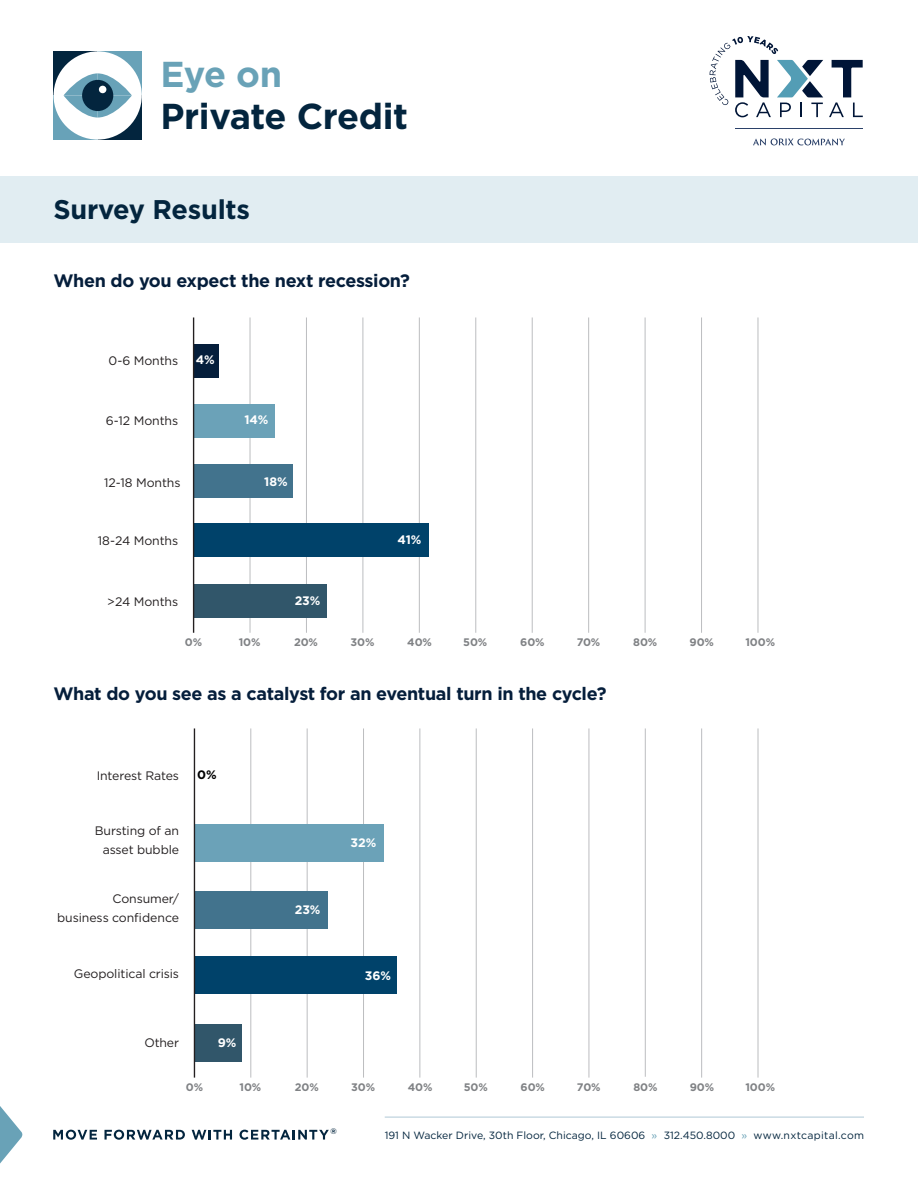
<style>
.page{position:relative;width:918px;height:1188px;background:#fff}
.page>*{position:absolute;margin:0;border:0;box-sizing:border-box;transform-origin:0 0}
.body_copy{font:700 36px "Gotham";letter-spacing:-.01em;color:#03253e}
.body_copy-2{font:700 36px "Gotham";color:#69a2b7}
.body_copy-3{font:700 27px "Gotham";letter-spacing:-.01em;color:#03253e}
.body_copy-4{font:700 18px "Gotham";letter-spacing:-.02em;color:#051e3b}
.t1{font:500 16.5px "Gotham";color:#03253e}
.quote_name{font:12.3px/19px "Gotham";letter-spacing:-.01em;color:#231f20;text-align:right}
.quote_name-2{font:700 12.3px "Gotham";letter-spacing:-.01em;color:#fff}
.quote_name-3{font:700 12.3px "Gotham";color:#000}
.quote_name-4{font:700 10.95px "Gotham";letter-spacing:-.01em;color:#808285}
.t2{font:10.5px "Gotham";color:#03253e}
.s1{color:#69a2b7}
</style>
<div class="page">
<svg style="left:829px;top:60px;width:34px;height:57px"></svg>
<hr style="left:735px;top:128px;width:128px;height:1px;background:#2b4169">
<svg style="left:753px;top:138px;width:92px;height:7px"></svg>
<svg style="left:710px;top:36px;width:113px;height:81px"></svg>
<hr style="left:250px;top:317px;width:1px;height:316px;background:#bcbdc0">
<div style="left:194px;top:464px;width:99px;height:34px;background:#42738d"></div>
<hr style="left:306px;top:317px;width:1px;height:316px;background:#bcbdc0">
<hr style="left:475px;top:317px;width:1px;height:316px;background:#bcbdc0">
<hr style="left:588px;top:317px;width:1px;height:316px;background:#bcbdc0">
<hr style="left:419px;top:317px;width:1px;height:316px;background:#bcbdc0">
<hr style="left:363px;top:317px;width:1px;height:316px;background:#bcbdc0">
<hr style="left:532px;top:317px;width:1px;height:316px;background:#bcbdc0">
<hr style="left:645px;top:317px;width:1px;height:316px;background:#bcbdc0">
<div style="left:194px;top:344px;width:25px;height:33px;background:#051e3b"></div>
<div style="left:194px;top:404px;width:81px;height:34px;background:#6ba2b8"></div>
<div style="left:194px;top:524px;width:235px;height:33px;background:#00426a"></div>
<div style="left:194px;top:584px;width:133px;height:34px;background:#31566a"></div>
<hr style="left:193px;top:317px;width:1px;height:316px;background:#231f20">
<hr style="left:701px;top:317px;width:1px;height:316px;background:#bcbdc0">
<hr style="left:758px;top:317px;width:1px;height:316px;background:#bcbdc0">
<div style="left:0;top:176px;width:918px;height:67px;background:#e1edf2"></div>
<div style="left:54px;top:51px;width:44px;height:44px;background:#03253e"></div>
<div style="left:98px;top:51px;width:44px;height:44px;background:#68a2b8"></div>
<div style="left:98px;top:95px;width:44px;height:45px;background:#03253e"></div>
<div style="left:54px;top:95px;width:44px;height:45px;background:#68a2b8"></div>
<div style="left:54px;top:51px;width:88px;height:89px;background:#fff;border-radius:50%"></div>
<svg style="left:64px;top:73px;width:68px;height:45px"></svg>
<div style="left:82px;top:80px;width:31px;height:31px;background:#03253e;border-radius:50%"></div>
<div style="left:99px;top:86px;width:7px;height:7px;background:#fff;border-radius:50%"></div>
<svg style="left:0;top:1106px;width:23px;height:58px"></svg>
<hr style="left:385px;top:1117px;width:479px;height:1px;background:#afc8d6">
<svg style="left:53px;top:1130px;width:44px;height:10px"></svg>
<svg style="left:105px;top:1130px;width:80px;height:10px"></svg>
<svg style="left:192px;top:1130px;width:40px;height:10px"></svg>
<svg style="left:240px;top:1130px;width:89px;height:10px"></svg>
<hr style="left:307px;top:728px;width:1px;height:350px;background:#bcbdc0">
<hr style="left:250px;top:728px;width:1px;height:350px;background:#bcbdc0">
<div style="left:194px;top:891px;width:134px;height:37px;background:#42738d"></div>
<hr style="left:476px;top:728px;width:1px;height:350px;background:#bcbdc0">
<hr style="left:589px;top:728px;width:1px;height:350px;background:#bcbdc0">
<hr style="left:420px;top:728px;width:1px;height:350px;background:#bcbdc0">
<hr style="left:363px;top:728px;width:1px;height:350px;background:#bcbdc0">
<hr style="left:532px;top:728px;width:1px;height:350px;background:#bcbdc0">
<hr style="left:645px;top:728px;width:1px;height:349px;background:#bcbdc0">
<div style="left:195px;top:825px;width:188px;height:37px;background:#6ba2b8"></div>
<div style="left:194px;top:957px;width:203px;height:37px;background:#00426a"></div>
<div style="left:194px;top:1024px;width:48px;height:37px;background:#31566a"></div>
<hr style="left:194px;top:728px;width:1px;height:350px;background:#231f20">
<hr style="left:701px;top:728px;width:1px;height:350px;background:#bcbdc0">
<hr style="left:758px;top:728px;width:1px;height:350px;background:#bcbdc0">
<p class="body_copy-2" style="left:160px;top:50px;width:123px">Eye on</p>
<p class="body_copy" style="left:160px;top:92px;width:249px">Private Credit</p>
<p class="body_copy-3" style="left:54px;top:191px;width:198px">Survey Results</p>
<p class="body_copy-4" style="left:54px;top:269px;width:358px">When do you expect the next recession?</p>
<p class="quote_name" style="left:109px;top:351px;width:71px">0-6 Months</p>
<p class="quote_name-2" style="left:196px;top:352px;width:20px">4%</p>
<p class="quote_name" style="left:106px;top:411px;width:74px">6-12 Months</p>
<p class="quote_name-2" style="left:245px;top:412px;width:26px">14%</p>
<p class="quote_name" style="left:104px;top:473px;width:78px">12-18 Months</p>
<p class="quote_name-2" style="left:264px;top:474px;width:25px">18%</p>
<p class="quote_name" style="left:98px;top:531px;width:82px">18-24 Months</p>
<p class="quote_name-2" style="left:398px;top:531px;width:25px">41%</p>
<p class="quote_name" style="left:107px;top:592px;width:72px">&gt;24 Months</p>
<p class="quote_name-2" style="left:295px;top:593px;width:27px">23%</p>
<p class="quote_name-4" style="left:185px;top:635px;width:19px">0%</p>
<p class="quote_name-4" style="left:239px;top:635px;width:23px">10%</p>
<p class="quote_name-4" style="left:294px;top:635px;width:25px">20%</p>
<p class="quote_name-4" style="left:350px;top:635px;width:25px">30%</p>
<p class="quote_name-4" style="left:407px;top:635px;width:26px">40%</p>
<p class="quote_name-4" style="left:463px;top:635px;width:26px">50%</p>
<p class="quote_name-4" style="left:520px;top:635px;width:26px">60%</p>
<p class="quote_name-4" style="left:577px;top:635px;width:25px">70%</p>
<p class="quote_name-4" style="left:633px;top:635px;width:26px">80%</p>
<p class="body_copy-4" style="left:54px;top:682px;width:554px">What do you see as a catalyst for an eventual turn in the cycle?</p>
<p class="quote_name" style="left:97px;top:766px;width:84px">Interest Rates</p>
<p class="quote_name" style="left:95px;top:821px;width:86px">Bursting of an asset bubble</p>
<p class="quote_name" style="left:57px;top:889px;width:124px">Consumer/<br>business confidence</p>
<p class="quote_name" style="left:74px;top:964px;width:107px">Geopolitical crisis</p>
<p class="quote_name-3" style="left:197px;top:767px;width:21px">0%</p>
<p class="quote_name" style="left:144px;top:1033px;width:36px">Other</p>
<p class="quote_name-2" style="left:218px;top:1035px;width:20px">9%</p>
<p class="quote_name-2" style="left:295px;top:902px;width:27px">23%</p>
<p class="quote_name-2" style="left:351px;top:834px;width:27px">32%</p>
<p class="quote_name-2" style="left:365px;top:968px;width:28px">36%</p>
<p class="quote_name-4" style="left:186px;top:1080px;width:19px">0%</p>
<p class="quote_name-4" style="left:240px;top:1080px;width:23px">10%</p>
<p class="quote_name-4" style="left:295px;top:1080px;width:25px">20%</p>
<p class="quote_name-4" style="left:351px;top:1080px;width:25px">30%</p>
<p class="quote_name-4" style="left:408px;top:1080px;width:26px">40%</p>
<p class="quote_name-4" style="left:464px;top:1080px;width:26px">50%</p>
<p class="quote_name-4" style="left:521px;top:1080px;width:26px">60%</p>
<p class="quote_name-4" style="left:577px;top:1080px;width:25px">70%</p>
<p class="quote_name-4" style="left:634px;top:1080px;width:26px">80%</p>
<p class="quote_name-4" style="left:690px;top:635px;width:26px">90%</p>
<p class="quote_name-4" style="left:745px;top:635px;width:31px">100%</p>
<p class="quote_name-4" style="left:690px;top:1080px;width:26px">90%</p>
<p class="quote_name-4" style="left:745px;top:1080px;width:31px">100%</p>
<p class="t1" style="left:331px;top:1124px;width:8px">®</p>
<p class="t2" style="left:385px;top:1128px;width:481px">191 N Wacker Drive, 30th Floor, Chicago, IL 60606 <span class="s1">»</span> 312.450.8000 <span class="s1">»</span> www.nxtcapital.com</p>
</div>
